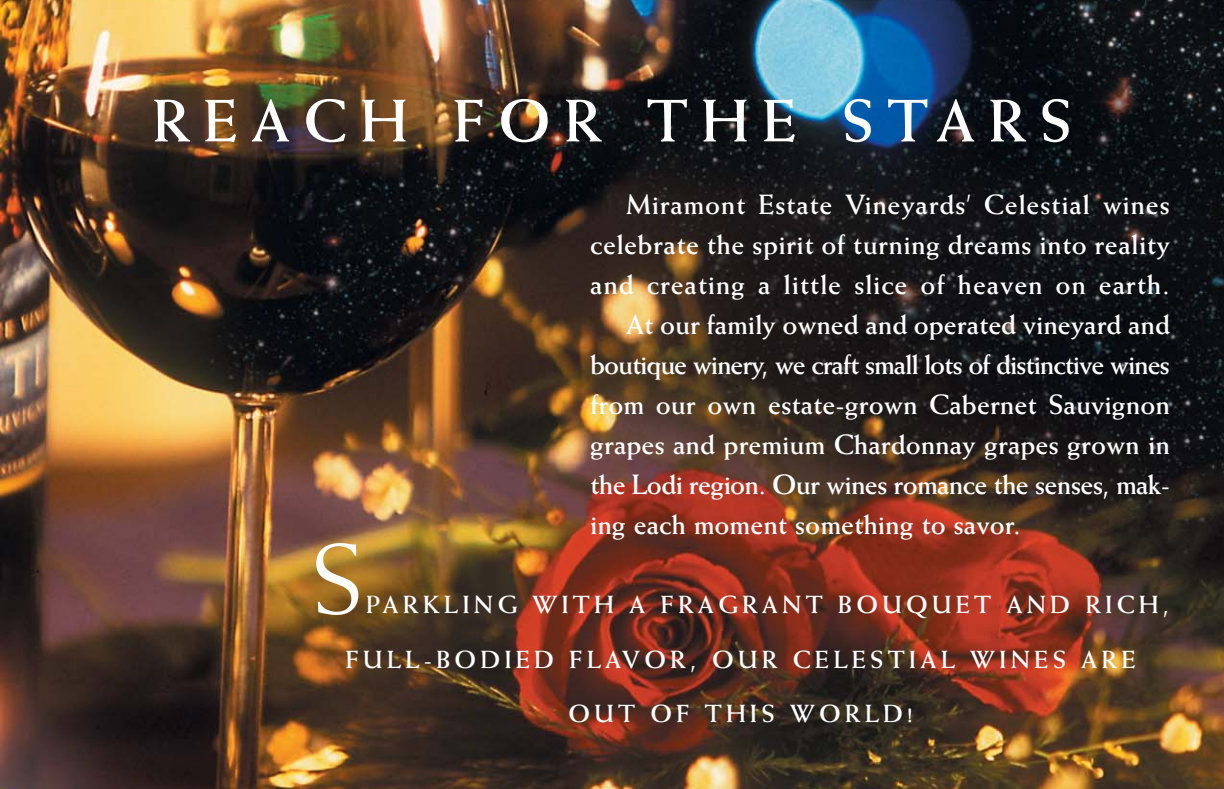
<style>
.page{position:relative;width:1224px;height:789px;background:#fff}
.page>*{position:absolute;margin:0;border:0;box-sizing:border-box;transform-origin:0 0}
.t1{font:99.6px "Weiss";color:#fff}
.t2{font:700 60px "Weiss";letter-spacing:.22em;color:#fff}
.t3{font:700 28px "Weiss";color:#fff}
.t4{font:700 28px "Weiss";letter-spacing:-.04em;color:#fff}
.t5{font:700 28px "Weiss";letter-spacing:-.025em;color:#fff}
.t6{font:700 28px "Weiss";letter-spacing:.03em;color:#fff}
.t7{font:700 28px "Weiss";letter-spacing:.025em;color:#fff}
.t8{font:700 24.8px "Weiss";letter-spacing:.165em;color:#fff}
</style>
<div class="page">
<img style="left:0;top:0;width:1224px;height:788px">
<h2 class="t2" style="left:152px;top:99px;width:921px">REACH FOR THE STARS</h2>
<p class="t7" style="left:626px;top:194px;width:545px">Miramont Estate Vineyards’ Celestial wines</p>
<p class="t3" style="left:590px;top:234px;width:581px">celebrate the spirit of turning dreams into reality</p>
<p class="t6" style="left:590px;top:274px;width:581px">and creating a little slice of heaven on earth.</p>
<p class="t3" style="left:626px;top:314px;width:545px">At our family owned and operated vineyard and</p>
<p class="t4" style="left:590px;top:354px;width:581px">boutique winery, we craft small lots of distinctive wines</p>
<p class="t3" style="left:590px;top:394px;width:581px">from our own estate-grown Cabernet Sauvignon</p>
<p class="t3" style="left:590px;top:434px;width:581px">grapes and premium Chardonnay grapes grown in</p>
<p class="t5" style="left:590px;top:474px;width:581px">the Lodi region. Our wines romance the senses, mak-</p>
<p class="t3" style="left:590px;top:514px;width:432px">ing each moment something to savor.</p>
<h1 class="t1" style="left:311px;top:540px;width:53px">S</h1>
<p class="t8" style="left:366px;top:596px;width:805px">PARKLING WITH A FRAGRANT BOUQUET AND RICH,</p>
<p class="t8" style="left:345px;top:650px;width:792px">FULL-BODIED FLAVOR, OUR CELESTIAL WINES ARE</p>
<p class="t8" style="left:568px;top:704px;width:346px">OUT OF THIS WORLD!</p>
</div>
